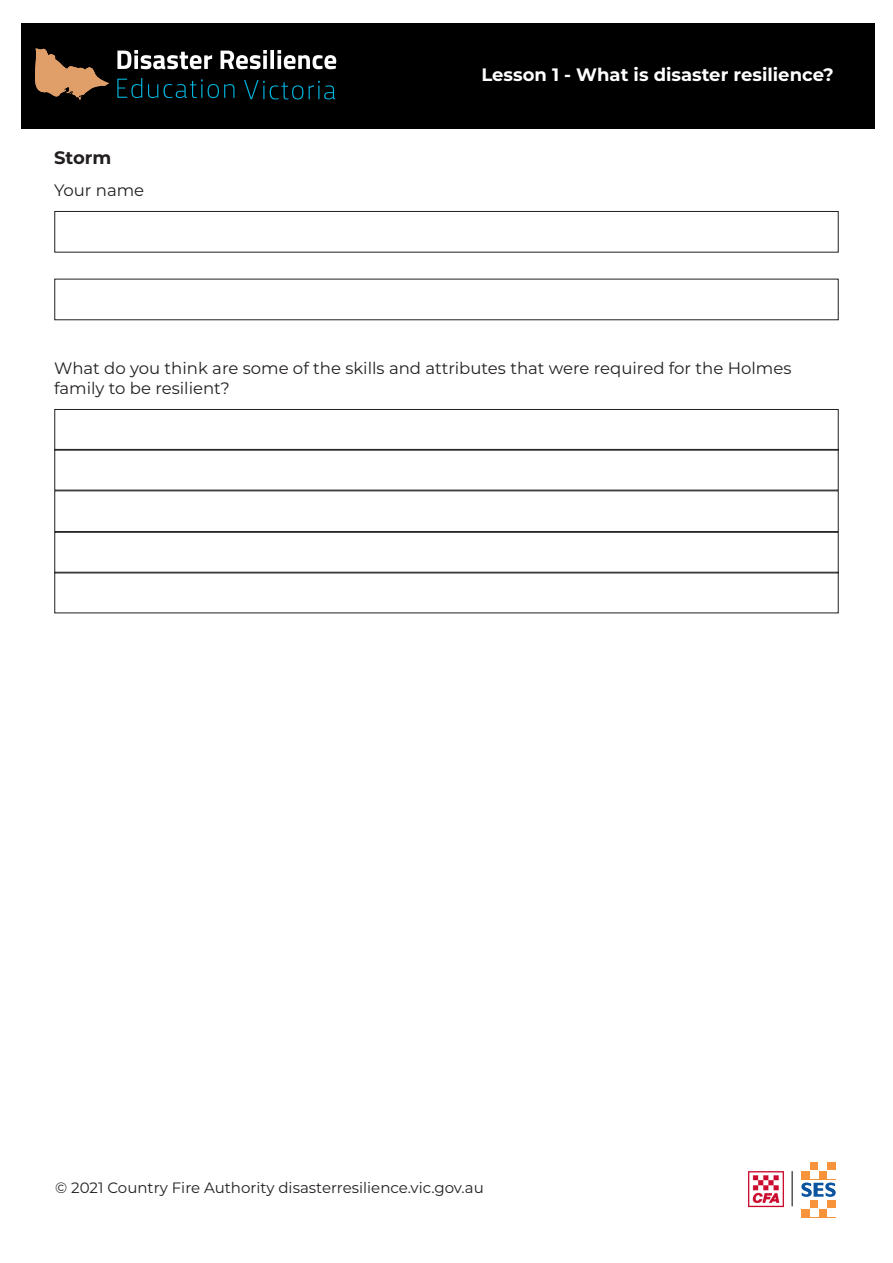
<style>
.page{position:relative;width:893px;height:1263px;background:#fff}
.page>*{position:absolute;margin:0;border:0;box-sizing:border-box;transform-origin:0 0}
.t1{font:700 18px "Montserrat";color:#fff}
.t2{font:700 18px "Montserrat";color:#231f20}
.t3{font:16.5px/19.8px "Montserrat";color:#231f20}
.t4{font:15px "Montserrat";color:#231f20}
</style>
<div class="page">
<div style="left:21px;top:23px;width:853px;height:105px;background:#000"></div>
<svg style="left:117px;top:50px;width:219px;height:19px"></svg>
<svg style="left:35px;top:48px;width:74px;height:52px"></svg>
<svg style="left:117px;top:78px;width:25px;height:20px"></svg>
<svg style="left:148px;top:79px;width:87px;height:19px"></svg>
<svg style="left:244px;top:80px;width:59px;height:19px"></svg>
<svg style="left:309px;top:81px;width:26px;height:18px"></svg>
<img style="left:748px;top:1171px;width:36px;height:37px">
<hr style="left:792px;top:1171px;width:1px;height:35px;background:#000">
<svg style="left:801px;top:1182px;width:35px;height:15px"></svg>
<div style="left:801px;top:1171px;width:9px;height:8px;background:#f7943b"></div>
<div style="left:810px;top:1162px;width:8px;height:9px;background:#f7943b"></div>
<div style="left:818px;top:1171px;width:9px;height:8px;background:#f7943b"></div>
<div style="left:827px;top:1162px;width:9px;height:9px;background:#f7943b"></div>
<div style="left:801px;top:1208px;width:9px;height:9px;background:#f7943b"></div>
<div style="left:810px;top:1200px;width:8px;height:8px;background:#f7943b"></div>
<div style="left:818px;top:1208px;width:9px;height:9px;background:#f7943b"></div>
<div style="left:827px;top:1200px;width:9px;height:8px;background:#f7943b"></div>
<div style="left:54px;top:211px;width:785px;height:42px;border:1px solid #231f20"></div>
<div style="left:54px;top:409px;width:785px;height:41px;border:1px solid #231f20"></div>
<div style="left:54px;top:532px;width:785px;height:41px;border:1px solid #231f20"></div>
<div style="left:54px;top:449px;width:785px;height:41px;border:1px solid #231f20"></div>
<div style="left:54px;top:572px;width:785px;height:41px;border:1px solid #231f20"></div>
<div style="left:54px;top:490px;width:785px;height:42px;border:1px solid #231f20"></div>
<p class="t2" style="left:54px;top:145px;width:59px">Storm</p>
<p class="t3" style="left:54px;top:180px;width:92px">Your name</p>
<p class="t1" style="left:481px;top:62px;width:354px">Lesson 1 - What is disaster resilience?</p>
<p class="t3" style="left:54px;top:357px;width:739px">What do you think are some of the skills and attributes that were required for the Holmes family to be resilient?</p>
<p class="t4" style="left:55px;top:1177px;width:430px">© 2021 Country Fire Authority disasterresilience.vic.gov.au</p>
</div>
